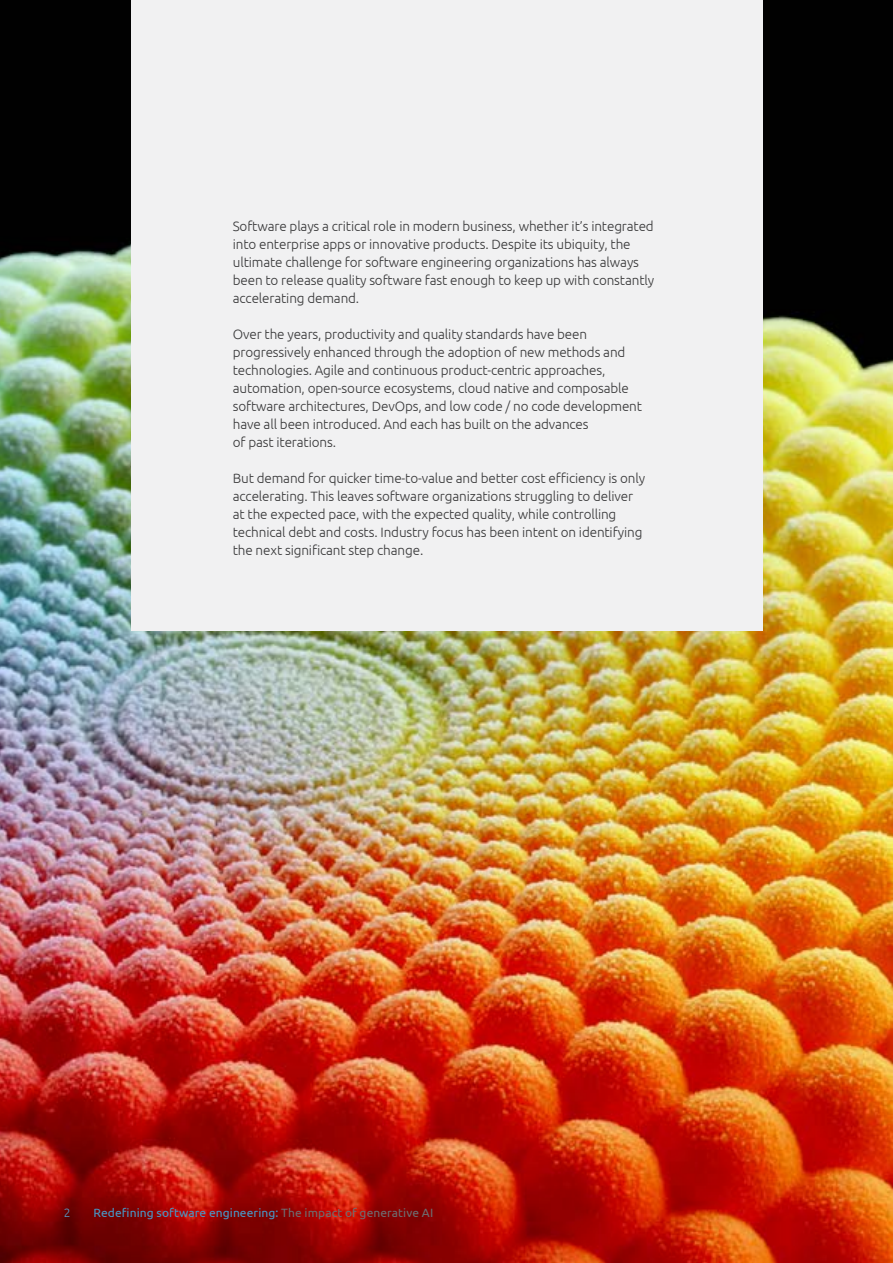
<style>
.page{position:relative;width:893px;height:1263px;background:#fff}
.page>*{position:absolute;margin:0;border:0;box-sizing:border-box;transform-origin:0 0}
.t1{font:300 13.5px/18px "Ubuntu";letter-spacing:-.01em;color:#383839}
.t2{font:12px "Ubuntu";letter-spacing:.01em;color:#4798c7}
.t3{font:300 12px "Ubuntu";color:#569dca}
.s1{color:#6d6e71}
</style>
<div class="page">
<img style="left:0;top:0;width:893px;height:1263px">
<div style="left:131px;top:0;width:631px;height:630px;background:#f1f1f2"></div>
<p class="t1" style="left:233px;top:216px;width:423px">Software plays a critical role in modern business, whether it’s integrated into enterprise apps or innovative products. Despite its ubiquity, the ultimate challenge for software engineering organizations has always been to release quality software fast enough to keep up with constantly accelerating demand.</p>
<p class="t1" style="left:233px;top:324px;width:411px">Over the years, productivity and quality standards have been progressively enhanced through the adoption of new methods and technologies. Agile and continuous product-centric approaches, automation, open-source ecosystems, cloud native and composable software architectures, DevOps, and low code / no code development have all been introduced. And each has built on the advances<br>of past iterations.</p>
<p class="t1" style="left:233px;top:468px;width:414px">But demand for quicker time-to-value and better cost efficiency is only accelerating. This leaves software organizations struggling to deliver at the expected pace, with the expected quality, while controlling technical debt and costs. Industry focus has been intent on identifying the next significant step change.</p>
<p class="t3" style="left:64px;top:1205px;width:8px">2</p>
<p class="t2" style="left:94px;top:1205px;width:341px">Redefining software engineering: <span class="s1">The impact of generative AI</span></p>
</div>
